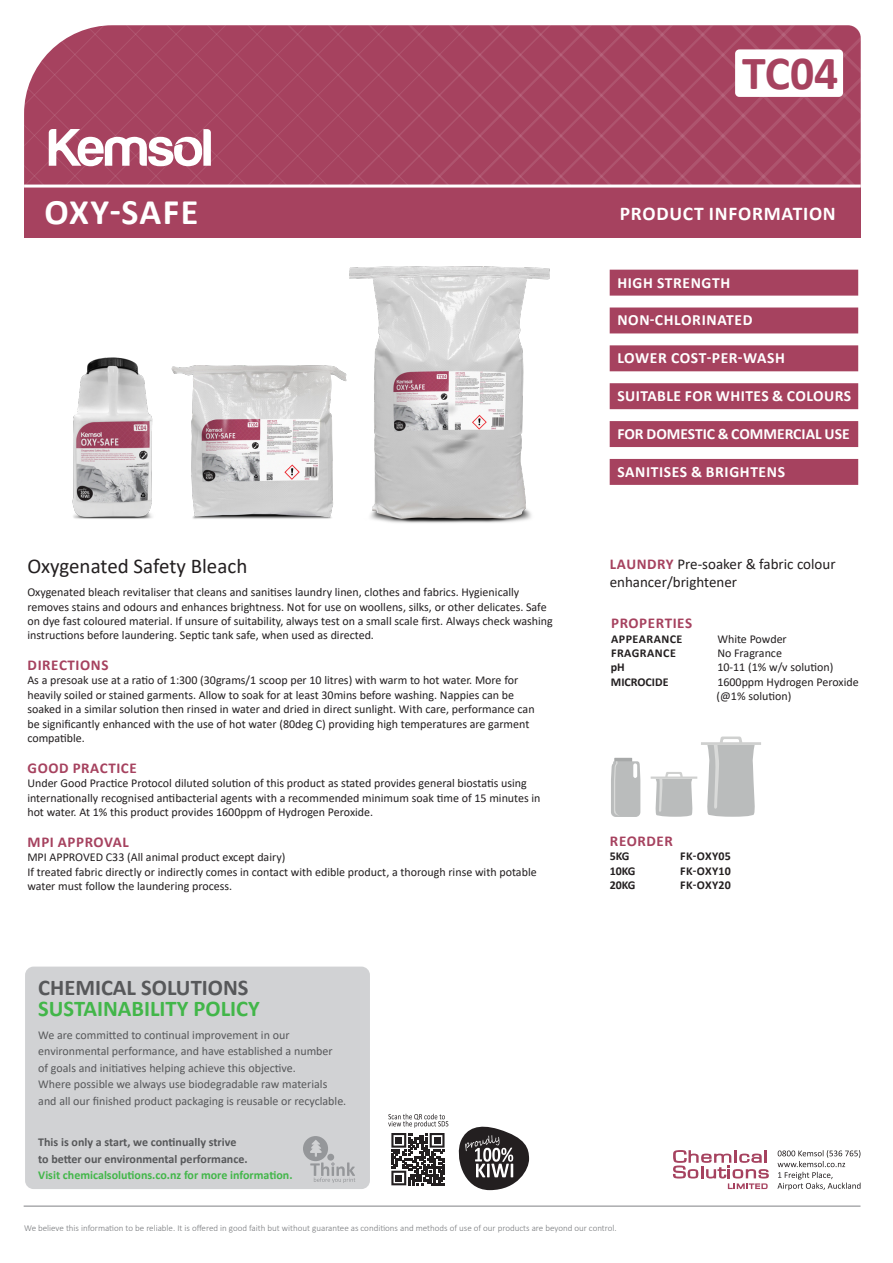
<style>
.page{position:relative;width:893px;height:1263px;background:#fff}
.page>*{position:absolute;margin:0;border:0;box-sizing:border-box;transform-origin:0 0}
.t1{font:700 47.85px "Calibri";color:#a6425f}
.t2{font:700 36px "Calibri";letter-spacing:.04em;color:#fff}
.t3{font:700 22.5px/21px "Calibri";color:#42b649}
.t4{font:21px "Calibri";color:#231f20}
.t5{font:700 19.5px "Calibri";letter-spacing:.04em;color:#fff}
.TEXT{font:700 15.6px "Calibri";letter-spacing:.03em;color:#fff}
.TEXT-2{font:700 15.6px "Calibri";color:#fff}
.TEXT-3{font:700 15px "Calibri";letter-spacing:.04em;color:#a6425f}
.TEXT-4{font:15px/18px "Calibri";color:#231f20}
.TEXT-5{font:12px/14.4px "Calibri";color:#231f20}
.t6{font:12px/16.5px "Calibri";color:#57585a}
.t7{font:700 12px/16.5px "Calibri";color:#57585a}
.TEXT-6{font:700 12px "Calibri";letter-spacing:.02em;color:#231f20}
.TEXT-7{font:700 12px "Calibri";letter-spacing:.04em;color:#231f20}
.TEXT-8{font:700 12px "Calibri";color:#231f20}
.TEXT-9{font:300 9px "Calibri";color:#76787b}
.s1{color:#57585a}
.s2{color:#42b649}
.s3{font-weight:700;color:#a6425f}
</style>
<div class="page">
<hr style="left:24px;top:1206px;width:836px;height:1px;background:#808285">
<svg style="left:777px;top:1150px;width:83px;height:40px"></svg>
<svg style="left:24px;top:25px;width:837px;height:160px;background:#aa4b67"></svg>
<div style="left:610px;top:270px;width:248px;height:26px;background:#a6425f"></div>
<div style="left:610px;top:307px;width:248px;height:26px;background:#a6425f"></div>
<div style="left:610px;top:345px;width:248px;height:26px;background:#a6425f"></div>
<div style="left:610px;top:383px;width:248px;height:26px;background:#a6425f"></div>
<div style="left:610px;top:421px;width:248px;height:26px;background:#a6425f"></div>
<div style="left:610px;top:459px;width:248px;height:26px;background:#a6425f"></div>
<div style="left:735px;top:49px;width:108px;height:48px;background:#fff;border-radius:4px"></div>
<svg style="left:673px;top:1150px;width:96px;height:39px"></svg>
<div style="left:24px;top:187px;width:837px;height:50px;background:#a6425f"></div>
<hr style="left:24px;top:185px;width:837px;height:3px;background:#fff">
<svg style="left:458px;top:1126px;width:71px;height:64px"></svg>
<img style="left:171px;top:365px;width:176px;height:154px">
<img style="left:349px;top:266px;width:201px;height:257px">
<img style="left:72px;top:357px;width:81px;height:162px">
<div style="left:25px;top:966px;width:345px;height:223px;background:#d1d2d4;border-radius:9px"></div>
<div style="left:303px;top:1136px;width:25px;height:25px;background:#95979a;border-radius:50%"></div>
<svg style="left:309px;top:1140px;width:46px;height:43px"></svg>
<svg style="left:611px;top:758px;width:29px;height:59px;background:#bfc1c1"></svg>
<div style="left:388px;top:1130px;width:60px;height:58px;background:linear-gradient(to right,#fff,#fff)"></div>
<svg style="left:388px;top:1114px;width:60px;height:71px"></svg>
<svg style="left:651px;top:736px;width:110px;height:81px"></svg>
<p class="t1" style="left:742px;top:39px;width:98px">TC04</p>
<p class="t2" style="left:45px;top:187px;width:155px">OXY-SAFE</p>
<p class="t5" style="left:620px;top:199px;width:218px">PRODUCT INFORMATION</p>
<p class="t4" style="left:27px;top:552px;width:221px">Oxygenated Safety Bleach</p>
<p class="TEXT-5" style="left:27px;top:585px;width:527px">Oxygenated bleach revitaliser that cleans and sanitises laundry linen, clothes and fabrics. Hygienically removes stains and odours and enhances brightness. Not for use on woollens, silks, or other delicates. Safe on dye fast coloured material. If unsure of suitability, always test on a small scale first. Always check washing instructions before laundering. Septic tank safe, when used as directed.</p>
<p class="TEXT-3" style="left:28px;top:654px;width:82px">DIRECTIONS</p>
<p class="TEXT-5" style="left:27px;top:673px;width:509px">As a presoak use at a ratio of 1:300 (30grams/1 scoop per 10 litres) with warm to hot water. More for heavily soiled or stained garments. Allow to soak for at least 30mins before washing. Nappies can be soaked in a similar solution then rinsed in water and dried in direct sunlight. With care, performance can be significantly enhanced with the use of hot water (80deg C) providing high temperatures are garment compatible.</p>
<p class="TEXT-3" style="left:28px;top:757px;width:111px">GOOD PRACTICE</p>
<p class="TEXT-5" style="left:27px;top:776px;width:515px">Under Good Practice Protocol diluted solution of this product as stated provides general biostatis using internationally recognised antibacterial agents with a recommended minimum soak time of 15 minutes in hot water. At 1% this product provides 1600ppm of Hydrogen Peroxide.</p>
<p class="TEXT-3" style="left:28px;top:831px;width:103px">MPI APPROVAL</p>
<p class="TEXT-5" style="left:27px;top:850px;width:511px">MPI APPROVED C33 (All animal product except dairy)<br>If treated fabric directly or indirectly comes in contact with edible product, a thorough rinse with potable water must follow the laundering process.</p>
<p class="t3" style="left:38px;top:977px;width:223px"><span class="s1">CHEMICAL SOLUTIONS<br></span>SUSTAINABILITY POLICY</p>
<p class="t6" style="left:38px;top:1026px;width:310px">We are committed to continual improvement in our environmental performance, and have established a number<br>of goals and initiatives helping achieve this objective.<br>Where possible we always use biodegradable raw materials and all our finished product packaging is reusable or recyclable.</p>
<p class="t7" style="left:38px;top:1134px;width:256px">This is only a start, we continually strive<br>to better our environmental performance.<br><span class="s2">Visit chemicalsolutions.co.nz for more information.</span></p>
<p class="TEXT" style="left:617px;top:271px;width:114px">HIGH STRENGTH</p>
<p class="TEXT" style="left:617px;top:309px;width:137px">NON-CHLORINATED</p>
<p class="TEXT" style="left:617px;top:347px;width:169px">LOWER COST-PER-WASH</p>
<p class="TEXT" style="left:617px;top:385px;width:235px">SUITABLE FOR WHITES &amp; COLOURS</p>
<p class="TEXT-2" style="left:617px;top:423px;width:234px">FOR DOMESTIC &amp; COMMERCIAL USE</p>
<p class="TEXT" style="left:617px;top:461px;width:169px">SANITISES &amp; BRIGHTENS</p>
<p class="TEXT-4" style="left:610px;top:554px;width:227px"><span class="s3">LAUNDRY</span> Pre-soaker &amp; fabric colour enhancer/brightener</p>
<p class="TEXT-3" style="left:611px;top:613px;width:82px">PROPERTIES</p>
<p class="TEXT-7" style="left:611px;top:630px;width:73px">APPEARANCE</p>
<p class="TEXT-5" style="left:717px;top:631px;width:71px">White Powder</p>
<p class="TEXT-7" style="left:611px;top:644px;width:66px">FRAGRANCE</p>
<p class="TEXT-5" style="left:717px;top:645px;width:66px">No Fragrance</p>
<p class="TEXT-6" style="left:611px;top:659px;width:16px">pH</p>
<p class="TEXT-5" style="left:717px;top:660px;width:118px">10-11 (1% w/v solution)</p>
<p class="TEXT-8" style="left:611px;top:673px;width:59px">MICROCIDE</p>
<p class="TEXT-5" style="left:717px;top:674px;width:143px">1600ppm Hydrogen Peroxide</p>
<p class="TEXT-5" style="left:717px;top:689px;width:76px">(@1% solution)</p>
<p class="TEXT-3" style="left:610px;top:830px;width:64px">REORDER</p>
<p class="TEXT-6" style="left:610px;top:848px;width:21px">5KG</p>
<p class="TEXT-6" style="left:680px;top:848px;width:52px">FK-OXY05</p>
<p class="TEXT-6" style="left:610px;top:862px;width:27px">10KG</p>
<p class="TEXT-6" style="left:680px;top:862px;width:52px">FK-OXY10</p>
<p class="TEXT-6" style="left:610px;top:877px;width:27px">20KG</p>
<p class="TEXT-6" style="left:680px;top:877px;width:52px">FK-OXY20</p>
<p class="TEXT-9" style="left:24px;top:1222px;width:594px">We believe this information to be reliable. It is offered in good faith but without guarantee as conditions and methods of use of our products are beyond our control.</p>
</div>
